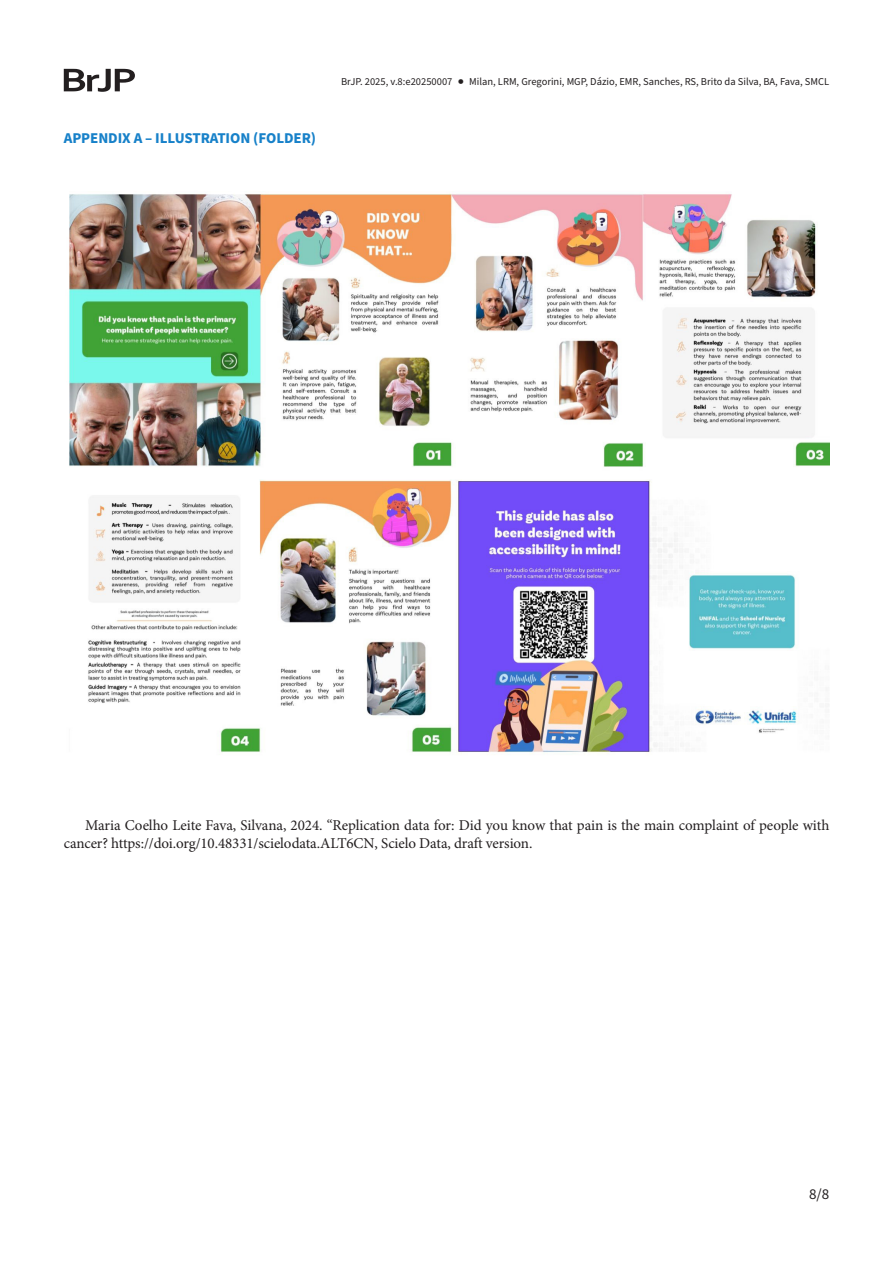
<style>
.page{position:relative;width:893px;height:1263px;background:#fff}
.page>*{position:absolute;margin:0;border:0;box-sizing:border-box;transform-origin:0 0}
.Appendix{font:15px/18px "Minion Pro";letter-spacing:-.005em;color:#231f20}
.AppendixHead{font:700 15px "Source Sans Pro";letter-spacing:-.005em;color:#1781c9}
.t1{font:15px "Source Sans Pro";color:#231f20}
.t2{font:10.5px "Source Sans Pro";color:#231f20}
</style>
<div class="page">
<svg style="left:64px;top:69px;width:71px;height:23px"></svg>
<img style="left:69px;top:193px;width:760px;height:561px">
<p class="AppendixHead" style="left:64px;top:128px;width:254px">APPENDIX A – ILLUSTRATION (FOLDER)</p>
<p class="t2" style="left:341px;top:75px;width:490px">BrJP. 2025, v.8:e20250007 ● Milan, LRM, Gregorini, MGP, Dázio, EMR, Sanches, RS, Brito da Silva, BA, Fava, SMCL</p>
<p class="Appendix" style="left:64px;top:816px;width:767px;text-indent:21px">Maria Coelho Leite Fava, Silvana, 2024. “Replication data for: Did you know that pain is the main complaint of people with cancer? https://doi.org/10.48331/scielodata.ALT6CN, Scielo Data, draft version.</p>
<p class="t1" style="left:809px;top:1184px;width:22px">8/8</p>
</div>
